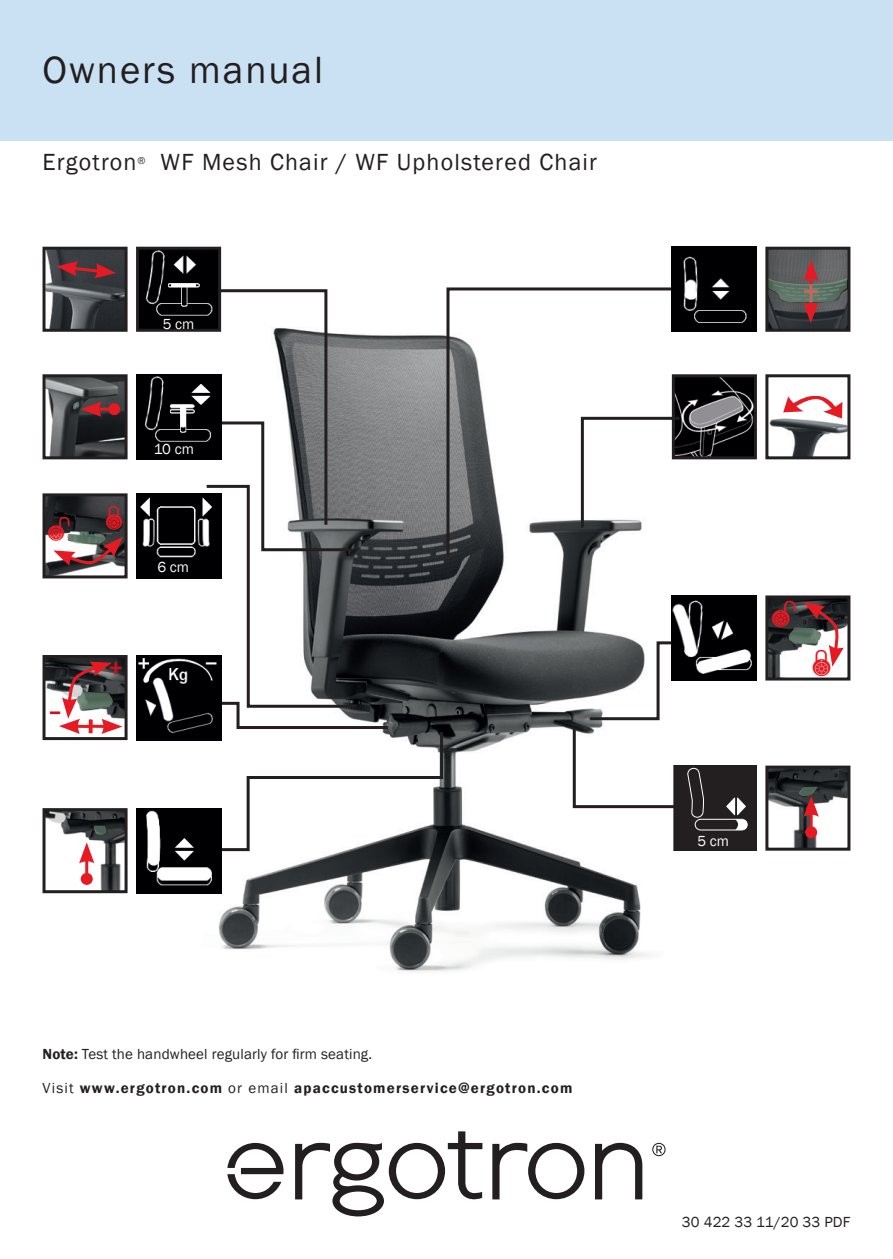
<style>
.page{position:relative;width:893px;height:1259px;background:#fff}
.page>*{position:absolute;margin:0;border:0;box-sizing:border-box;transform-origin:0 0}
.t1{font:39px "Franklin Gothic";letter-spacing:.05em;color:#231f20}
.Subline_Modell_100{font:24px "Franklin Gothic";letter-spacing:.05em;color:#231f20}
.t2{font:600 24px "Franklin Gothic";color:#c8131b}
.Drucknorm{font:15px "Franklin Gothic";letter-spacing:.01em;color:#231f20}
.t3{font:600 15px "Franklin Gothic";letter-spacing:.08em;color:#231f20}
.t4{font:15px "Franklin Gothic";color:#fff}
.Subline_Modell_100-2{font:10.5px "Franklin Gothic";color:#231f20}
.s1{font-weight:600}
.s2{font-weight:400}
</style>
<div class="page">
<div style="left:0;top:0;width:893px;height:140px;background:#cae1f4"></div>
<img style="left:194px;top:246px;width:531px;height:727px">
<img style="left:47px;top:659px;width:77px;height:68px">
<div style="left:43px;top:655px;width:85px;height:85px;border:3px solid #231f20"></div>
<img style="left:769px;top:251px;width:77px;height:77px">
<div style="left:765px;top:247px;width:85px;height:85px;border:3px solid #231f20"></div>
<img style="left:47px;top:497px;width:77px;height:77px">
<div style="left:43px;top:493px;width:85px;height:85px;border:3px solid #231f20"></div>
<img style="left:47px;top:378px;width:77px;height:77px">
<div style="left:43px;top:374px;width:85px;height:85px;border:3px solid #231f20"></div>
<img style="left:769px;top:769px;width:77px;height:77px">
<div style="left:765px;top:765px;width:85px;height:85px;border:3px solid #231f20"></div>
<img style="left:47px;top:812px;width:77px;height:77px">
<div style="left:43px;top:808px;width:85px;height:85px;border:3px solid #231f20"></div>
<img style="left:769px;top:599px;width:77px;height:77px">
<div style="left:765px;top:595px;width:85px;height:85px;border:3px solid #231f20"></div>
<img style="left:47px;top:251px;width:77px;height:77px">
<div style="left:43px;top:247px;width:85px;height:85px;border:3px solid #231f20"></div>
<img style="left:140px;top:251px;width:77px;height:77px">
<div style="left:136px;top:247px;width:85px;height:85px;border:3px solid #231f20"></div>
<img style="left:682px;top:378px;width:71px;height:77px">
<div style="left:672px;top:374px;width:85px;height:85px;border:3px solid #231f20"></div>
<img style="left:769px;top:418px;width:77px;height:37px">
<div style="left:765px;top:374px;width:85px;height:85px;border:3px solid #231f20"></div>
<svg style="left:445px;top:286px;width:237px;height:272px"></svg>
<svg style="left:579px;top:415px;width:103px;height:115px"></svg>
<svg style="left:204px;top:288px;width:241px;height:564px"></svg>
<img style="left:672px;top:247px;width:85px;height:85px">
<img style="left:136px;top:655px;width:85px;height:85px">
<img style="left:672px;top:595px;width:85px;height:45px">
<img style="left:136px;top:808px;width:85px;height:85px">
<img style="left:136px;top:493px;width:85px;height:85px">
<img style="left:136px;top:374px;width:85px;height:85px">
<svg style="left:571px;top:640px;width:186px;height:210px"></svg>
<hr style="left:97px;top:408px;width:17px;height:3px;background:#e51a23">
<div style="left:108px;top:403px;width:12px;height:12px;background:#e51a23;border-radius:50%"></div>
<hr style="left:85px;top:858px;width:3px;height:21px;background:#e51a23">
<div style="left:81px;top:873px;width:12px;height:12px;background:#e51a23;border-radius:50%"></div>
<svg style="left:79px;top:842px;width:15px;height:21px"></svg>
<hr style="left:810px;top:812px;width:3px;height:20px;background:#e51a23">
<div style="left:805px;top:826px;width:12px;height:12px;background:#e51a23;border-radius:50%"></div>
<svg style="left:768px;top:260px;width:79px;height:63px;background:#5d5755"></svg>
<svg style="left:94px;top:825px;width:13px;height:10px"></svg>
<svg style="left:59px;top:661px;width:63px;height:73px"></svg>
<svg style="left:798px;top:787px;width:21px;height:30px"></svg>
<svg style="left:72px;top:401px;width:30px;height:16px"></svg>
<svg style="left:57px;top:261px;width:59px;height:17px"></svg>
<svg style="left:783px;top:392px;width:68px;height:26px"></svg>
<svg style="left:652px;top:1142px;width:14px;height:14px"></svg>
<svg style="left:595px;top:1142px;width:47px;height:57px"></svg>
<svg style="left:492px;top:1142px;width:92px;height:57px"></svg>
<svg style="left:227px;top:1143px;width:57px;height:56px"></svg>
<svg style="left:295px;top:1131px;width:187px;height:85px"></svg>
<svg style="left:772px;top:600px;width:72px;height:76px"></svg>
<svg style="left:48px;top:505px;width:75px;height:62px"></svg>
<h1 class="t1" style="left:43px;top:46px;width:282px">Owners manual</h1>
<p class="Subline_Modell_100" style="left:43px;top:147px;width:95px">Ergotron</p>
<p class="Subline_Modell_100-2" style="left:138px;top:154px;width:10px">®</p>
<p class="Subline_Modell_100" style="left:161px;top:147px;width:438px">WF Mesh Chair / WF Upholstered Chair</p>
<p class="t4" style="left:163px;top:315px;width:33px">5 cm</p>
<p class="t4" style="left:154px;top:440px;width:42px">10 cm</p>
<p class="t2" style="left:48px;top:696px;width:16px">–</p>
<p class="t2" style="left:109px;top:653px;width:16px">+</p>
<p class="t4" style="left:157px;top:557px;width:33px">6 cm</p>
<p class="Drucknorm" style="left:43px;top:1044px;width:331px"><span class="s1">Note:</span> Test the handwheel regularly for firm seating.</p>
<p class="t3" style="left:43px;top:1078px;width:531px"><span class="s2">Visit</span> www.ergotron.com <span class="s2">or email</span> apaccustomerservice@ergotron.com</p>
<p class="t4" style="left:697px;top:832px;width:33px">5 cm</p>
<p class="Drucknorm" style="left:682px;top:1212px;width:170px">30 422 33 11/20 33 PDF</p>
</div>
